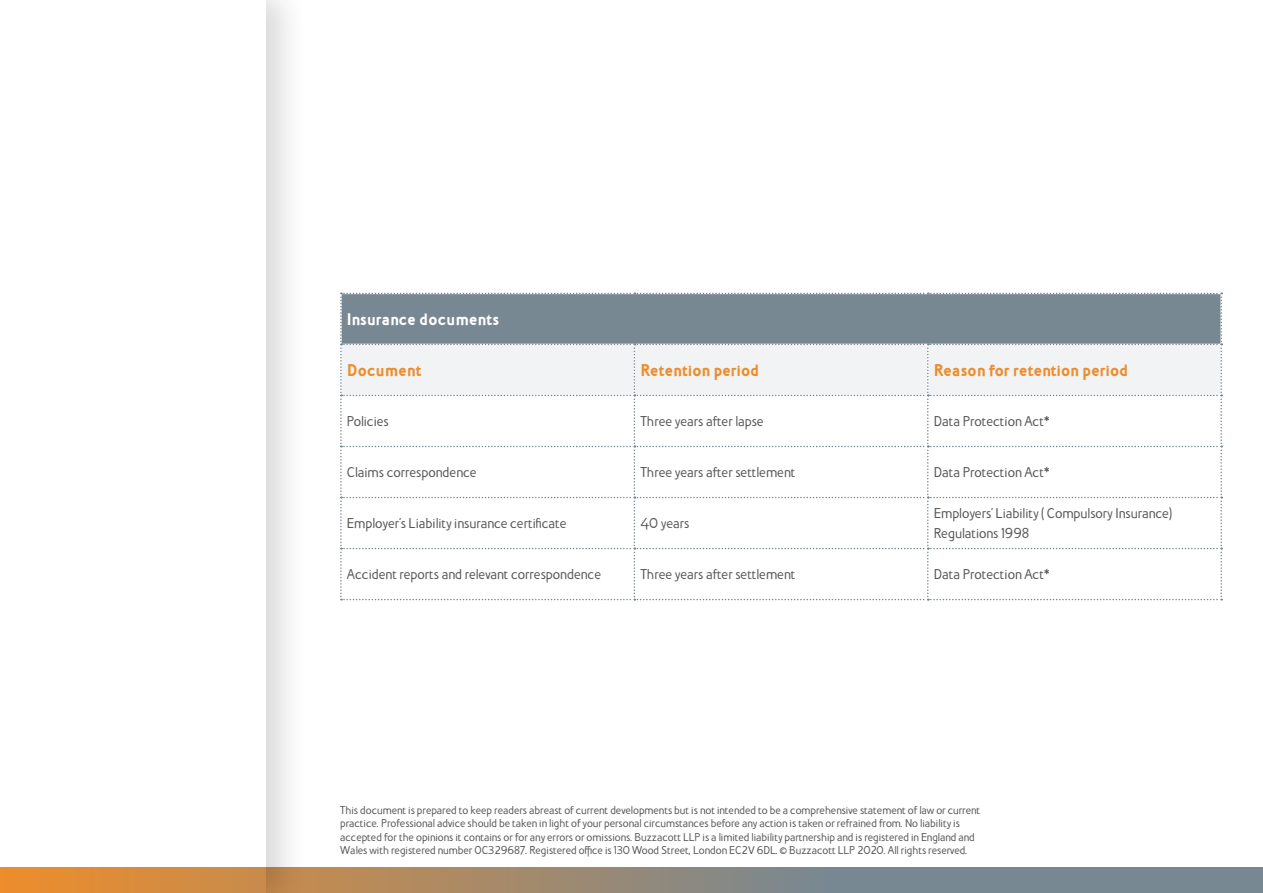
<style>
.page{position:relative;width:1263px;height:893px;background:#fff}
.page>*{position:absolute;margin:0;border:0;box-sizing:border-box;transform-origin:0 0}
.t1{font:18px "Buzzacott Sans 85";color:#ed8d2c}
.t2{font:18px "Buzzacott Sans 85";color:#fff}
.t3{font:15px/19.5px "Buzzacott Sans 55";color:#575756}
.t4{font:12px/13.5px "Buzzacott Sans 55";color:#575756}
</style>
<div class="page">
<svg style="left:308px;top:867px;width:955px;height:26px;background:#8b8880"></svg>
<div style="left:0;top:0;width:308px;height:893px;background:#000;opacity:.15"></div>
<div style="left:0;top:0;width:266px;height:893px;background:#fff"></div>
<svg style="left:340px;top:293px;width:882px;height:307px"></svg>
<h1 class="t2" style="left:347px;top:309px;width:153px">Insurance documents</h1>
<h1 class="t1" style="left:347px;top:360px;width:76px">Document</h1>
<h1 class="t1" style="left:640px;top:360px;width:120px">Retention period</h1>
<h1 class="t1" style="left:934px;top:360px;width:196px">Reason for retention period</h1>
<p class="t3" style="left:347px;top:412px;width:43px">Policies</p>
<p class="t3" style="left:640px;top:412px;width:125px">Three years after lapse</p>
<p class="t3" style="left:934px;top:412px;width:118px">Data Protection Act*</p>
<p class="t3" style="left:347px;top:463px;width:131px">Claims correspondence</p>
<p class="t3" style="left:640px;top:463px;width:156px">Three years after settlement</p>
<p class="t3" style="left:934px;top:463px;width:118px">Data Protection Act*</p>
<p class="t3" style="left:347px;top:514px;width:221px">Employer’s Liability insurance certificate</p>
<p class="t3" style="left:640px;top:514px;width:51px">40 years</p>
<p class="t3" style="left:934px;top:505px;width:240px">Employers’ Liability ( Compulsory Insurance)<br>Regulations 1998</p>
<p class="t3" style="left:347px;top:565px;width:256px">Accident reports and relevant correspondence</p>
<p class="t3" style="left:640px;top:565px;width:156px">Three years after settlement</p>
<p class="t3" style="left:934px;top:565px;width:118px">Data Protection Act*</p>
<p class="t4" style="left:340px;top:804px;width:641px">This document is prepared to keep readers abreast of current developments but is not intended to be a comprehensive statement of law or current practice. Professional advice should be taken in light of your personal circumstances before any action is taken or refrained from. No liability is accepted for the opinions it contains or for any errors or omissions. Buzzacott LLP is a limited liability partnership and is registered in England and Wales with registered number 0C329687. Registered office is 130 Wood Street, London EC2V 6DL. © Buzzacott LLP 2020. All rights reserved.</p>
</div>
